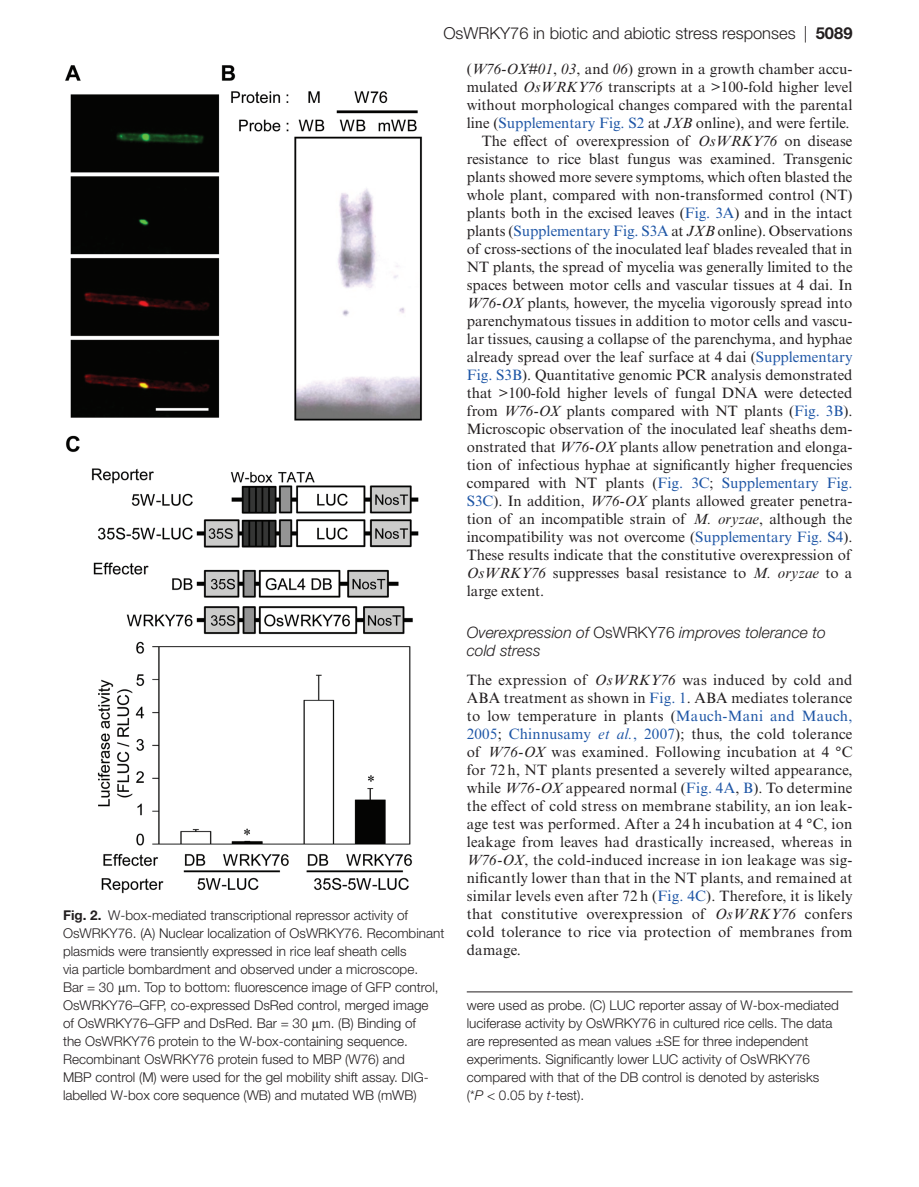
<style>
.page{position:relative;width:919px;height:1187px;background:#fff}
.page>*{position:absolute;margin:0;border:0;box-sizing:border-box;transform-origin:0 0}
.t1{font:300 16.5px "Helvetica Neue LT Std";color:#231f20}
.t2{font:italic 300 15.75px/18px "Helvetica Neue LT Std";color:#231f20}
.t3{font:15px/18px "Times New Roman MT Std";color:#231f20;text-align:justify}
.t4{font:15px "Times New Roman MT Std";color:#1e56a6}
.t5{font:300 13.5px/18px "Helvetica Neue LT Std";color:#231f20}
.s1{font-weight:700}
.s2{font-style:italic}
.s3{color:#1e56a6}
.s4{color:#231f20}
.s5{font-style:normal}
.s6{font-style:italic;color:#1e56a6}
.s7{font-family:"Gandhari Unicode";font-weight:400}
</style>
<div class="page">
<img style="left:65px;top:65px;width:357px;height:829px">
<hr style="left:466px;top:991px;width:386px;height:1px;background:#231f20">
<p class="t1" style="left:443px;top:23px;width:410px">OsWRKY76 in biotic and abiotic stress responses | <span class="s1">5089</span></p>
<p class="t3" style="left:466px;top:60px;width:387px">(<span class="s2">W76-OX#01</span>, <span class="s2">03</span>, and <span class="s2">06</span>) grown in a growth chamber accu-</p>
<p class="t3" style="left:466px;top:78px;width:387px">mulated <span class="s2">OsWRKY76</span> transcripts at a &gt;100-fold higher level</p>
<p class="t3" style="left:466px;top:96px;width:387px">without morphological changes compared with the parental</p>
<p class="t3" style="left:466px;top:114px;width:384px">line (<span class="s3">Supplementary Fig. S2</span> at <span class="s2">JXB</span> online), and were fertile.</p>
<p class="t3" style="left:481px;top:132px;width:372px">The effect of overexpression of <span class="s2">OsWRKY76</span> on disease</p>
<p class="t3" style="left:466px;top:150px;width:387px">resistance to rice blast fungus was examined. Transgenic</p>
<p class="t3" style="left:466px;top:168px;width:387px">plants showed more severe symptoms, which often blasted the</p>
<p class="t3" style="left:466px;top:186px;width:387px">whole plant, compared with non-transformed control (NT)</p>
<p class="t3" style="left:466px;top:204px;width:387px">plants both in the excised leaves (<span class="s3">Fig. 3A</span>) and in the intact</p>
<p class="t3" style="left:466px;top:222px;width:387px">plants (<span class="s3">Supplementary Fig. S3A</span> at <span class="s2">JXB</span> online). Observations</p>
<p class="t3" style="left:466px;top:240px;width:387px">of cross-sections of the inoculated leaf blades revealed that in</p>
<p class="t3" style="left:466px;top:258px;width:387px">NT plants, the spread of mycelia was generally limited to the</p>
<p class="t3" style="left:466px;top:276px;width:387px">spaces between motor cells and vascular tissues at 4 dai. In</p>
<p class="t3" style="left:466px;top:294px;width:387px"><span class="s2">W76-OX</span> plants, however, the mycelia vigorously spread into</p>
<p class="t3" style="left:466px;top:312px;width:387px">parenchymatous tissues in addition to motor cells and vascu-</p>
<p class="t3" style="left:466px;top:330px;width:387px">lar tissues, causing a collapse of the parenchyma, and hyphae</p>
<p class="t3" style="left:466px;top:348px;width:387px">already spread over the leaf surface at 4 dai (<span class="s3">Supplementary</span></p>
<p class="t3" style="left:466px;top:366px;width:387px"><span class="s3">Fig. S3B</span>). Quantitative genomic PCR analysis demonstrated</p>
<p class="t3" style="left:466px;top:384px;width:387px">that &gt;100-fold higher levels of fungal DNA were detected</p>
<p class="t3" style="left:466px;top:402px;width:387px">from <span class="s2">W76-OX</span> plants compared with NT plants (<span class="s3">Fig. 3B</span>).</p>
<p class="t3" style="left:466px;top:420px;width:387px">Microscopic observation of the inoculated leaf sheaths dem-</p>
<p class="t3" style="left:466px;top:438px;width:387px">onstrated that <span class="s2">W76-OX</span> plants allow penetration and elonga-</p>
<p class="t3" style="left:466px;top:456px;width:387px">tion of infectious hyphae at significantly higher frequencies</p>
<p class="t4" style="left:466px;top:474px;width:387px"><span class="s4">compared with NT plants (</span>Fig. 3C<span class="s4">;</span> Supplementary Fig.</p>
<p class="t3" style="left:466px;top:492px;width:387px"><span class="s3">S3C</span>). In addition, <span class="s2">W76-OX</span> plants allowed greater penetra-</p>
<p class="t3" style="left:466px;top:510px;width:387px">tion of an incompatible strain of <span class="s2">M. oryzae</span>, although the</p>
<p class="t3" style="left:466px;top:528px;width:387px">incompatibility was not overcome (<span class="s3">Supplementary Fig. S4</span>).</p>
<p class="t3" style="left:466px;top:546px;width:386px">These results indicate that the constitutive overexpression of</p>
<p class="t3" style="left:466px;top:564px;width:387px"><span class="s2">OsWRKY76</span> suppresses basal resistance to <span class="s2">M. oryzae</span> to a</p>
<p class="t3" style="left:466px;top:582px;width:79px">large extent.</p>
<p class="t2" style="left:466px;top:623px;width:360px">Overexpression of <span class="s5">OsWRKY76</span> improves tolerance to cold stress</p>
<p class="t3" style="left:466px;top:670px;width:387px">The expression of <span class="s2">OsWRKY76</span> was induced by cold and ABA treatment as shown in <span class="s3">Fig. 1</span>. ABA mediates tolerance to low temperature in plants (<span class="s3">Mauch-Mani and Mauch, 2005</span>; <span class="s3">Chinnusamy</span> <span class="s6">et al.</span><span class="s3">, 2007</span>); thus, the cold tolerance of <span class="s2">W76-OX</span> was examined. Following incubation at 4 °C for 72 h, NT plants presented a severely wilted appearance, while <span class="s2">W76-OX</span> appeared normal (<span class="s3">Fig. 4A</span>, <span class="s3">B</span>). To determine the effect of cold stress on membrane stability, an ion leak&shy;age test was performed. After a 24 h incubation at 4 °C, ion leakage from leaves had drastically increased, whereas in <span class="s2">W76-OX</span>, the cold-induced increase in ion leakage was sig&shy;nificantly lower than that in the NT plants, and remained at similar levels even after 72 h (<span class="s3">Fig. 4C</span>). Therefore, it is likely that constitutive overexpression of <span class="s2">OsWRKY76</span> confers cold tolerance to rice via protection of membranes from damage.</p>
<p class="t5" style="left:63px;top:905px;width:383px"><span class="s1">Fig. 2.</span> W-box-mediated transcriptional repressor activity of OsWRKY76. (A) Nuclear localization of OsWRKY76. Recombinant plasmids were transiently expressed in rice leaf sheath cells<br>via particle bombardment and observed under a microscope.<br>Bar = 30 <span class="s7">μ</span>m. Top to bottom: fluorescence image of GFP control, OsWRKY76–GFP, co-expressed DsRed control, merged image<br>of OsWRKY76–GFP and DsRed. Bar = 30 <span class="s7">μ</span>m. (B) Binding of<br>the OsWRKY76 protein to the W-box-containing sequence.<br>Recombinant OsWRKY76 protein fused to MBP (W76) and<br>MBP control (M) were used for the gel mobility shift assay. DIG&shy;labelled W-box core sequence (WB) and mutated WB (mWB)</p>
<p class="t5" style="left:466px;top:995px;width:373px">were used as probe. (C) LUC reporter assay of W-box-mediated luciferase activity by OsWRKY76 in cultured rice cells. The data are represented as mean values ±SE for three independent experiments. Significantly lower LUC activity of OsWRKY76 compared with that of the DB control is denoted by asterisks (*<span class="s2">P</span> &lt; 0.05 by <span class="s2">t</span>-test).</p>
</div>
